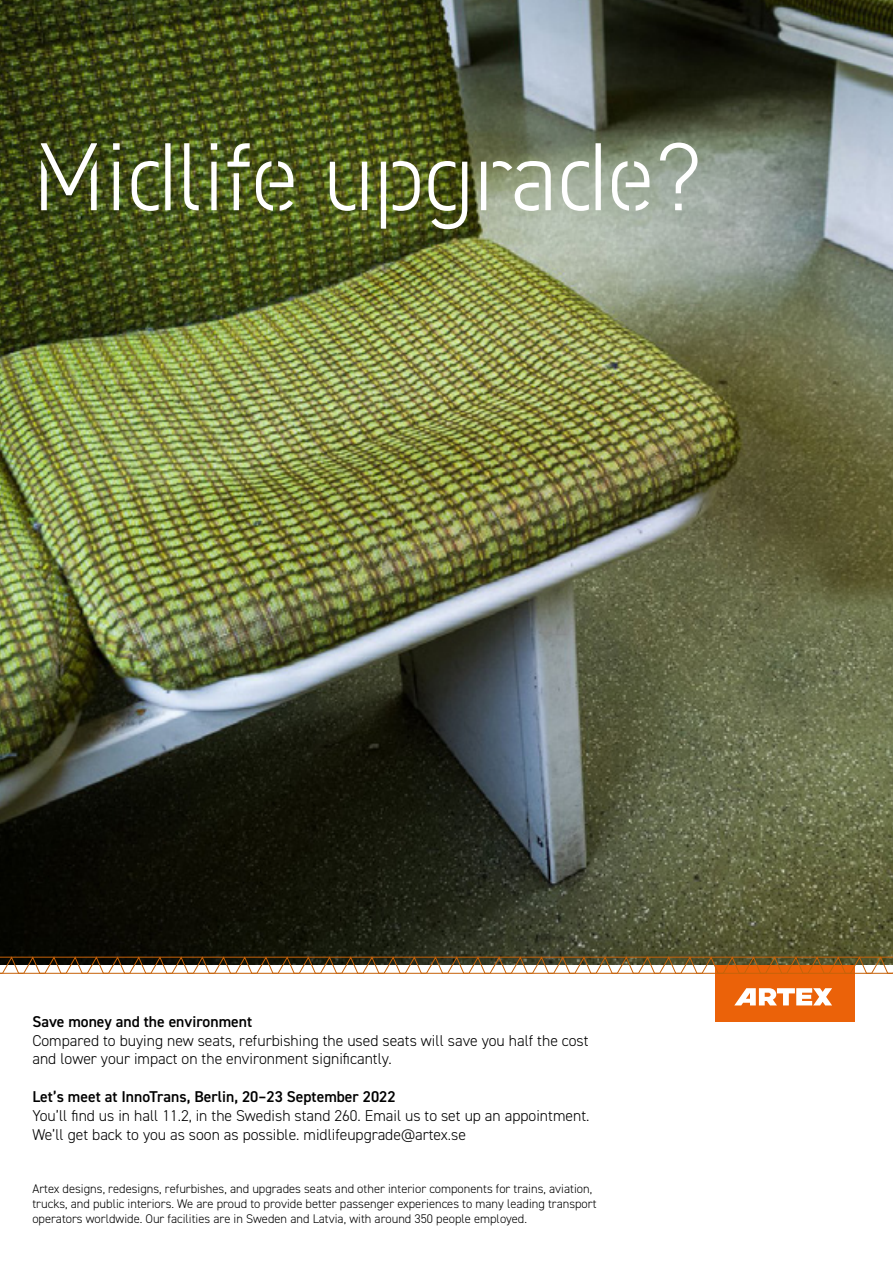
<style>
.page{position:relative;width:893px;height:1263px;background:#fff}
.page>*{position:absolute;margin:0;border:0;box-sizing:border-box;transform-origin:0 0}
.t1{font:300 97.05px "DIN2014 Stencil Half Open";color:#fff}
.t2{font:300 15.75px/18.9px "DIN2014";color:#000}
.t3{font:600 15.75px "DIN2014";color:#000}
.t4{font:300 12.6px/15px "DIN2014";color:#000}
</style>
<div class="page">
<div style="left:716px;top:965px;width:139px;height:56px;background:#eb6209"></div>
<svg style="left:734px;top:988px;width:98px;height:17px"></svg>
<img style="left:0;top:0;width:893px;height:956px">
<svg style="left:0;top:956px;width:893px;height:20px"></svg>
<hr style="left:0;top:957px;width:893px;height:1px;background:#c66209">
<hr style="left:0;top:973px;width:893px;height:1px;background:#c66209">
<h1 class="t1" style="left:32px;top:117px;width:671px">Midlife upgrade?</h1>
<p class="t3" style="left:32px;top:1011px;width:221px">Save money and the environment</p>
<p class="t2" style="left:32px;top:1031px;width:558px">Compared to buying new seats, refurbishing the used seats will save you half the cost and lower your impact on the environment significantly.</p>
<p class="t3" style="left:32px;top:1086px;width:365px">Let’s meet at InnoTrans, Berlin, 20–23 September 2022</p>
<p class="t2" style="left:32px;top:1106px;width:559px">You’ll find us in hall 11.2, in the Swedish stand 260. Email us to set up an appointment.<br>We’ll get back to you as soon as possible. midlifeupgrade@artex.se</p>
<p class="t4" style="left:32px;top:1181px;width:566px">Artex designs, redesigns, refurbishes, and upgrades seats and other interior components for trains, aviation, trucks, and public interiors. We are proud to provide better passenger experiences to many leading transport operators worldwide. Our facilities are in Sweden and Latvia, with around 350 people employed.</p>
</div>
